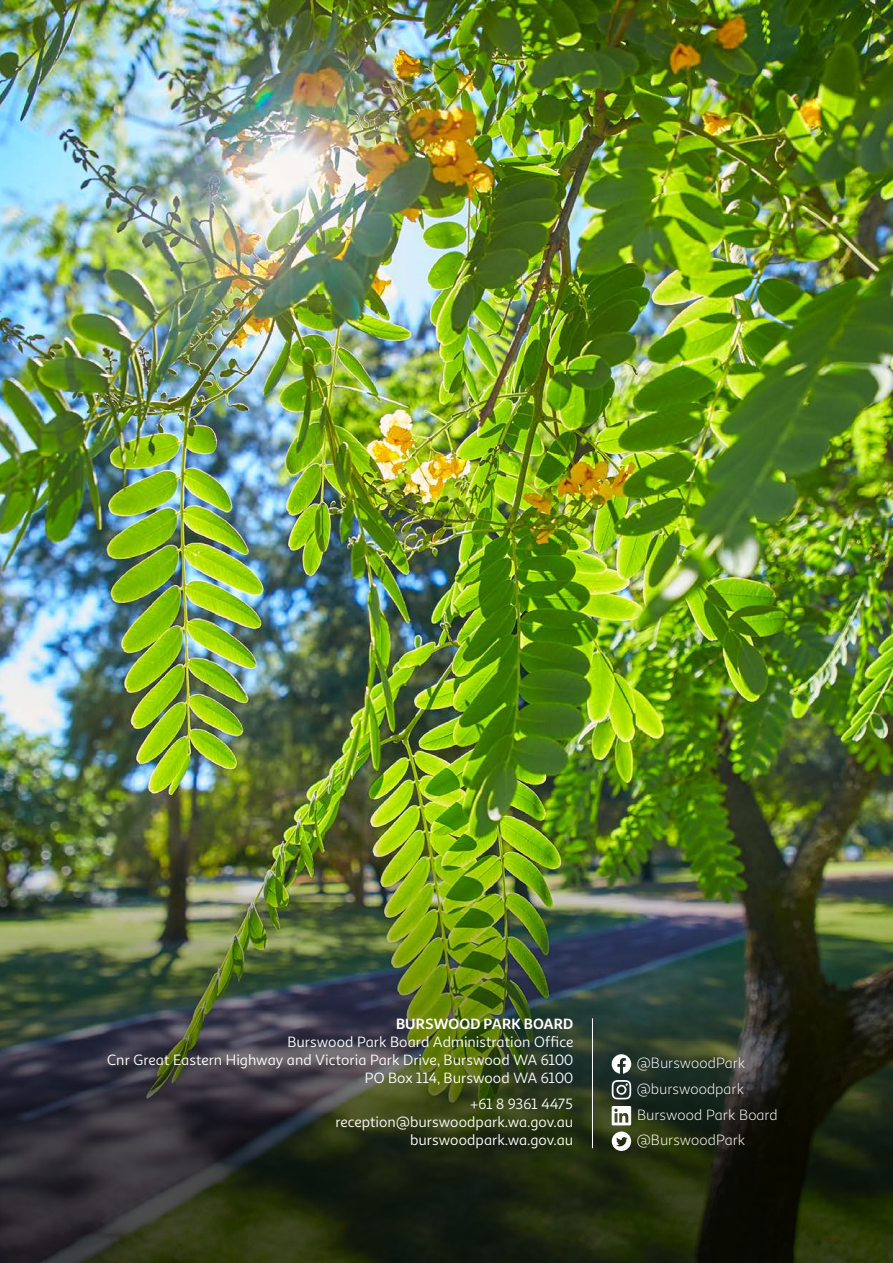
<style>
.page{position:relative;width:893px;height:1263px;background:#fff}
.page>*{position:absolute;margin:0;border:0;box-sizing:border-box;transform-origin:0 0}
.t1{font:15px/18px "Sana Sans Alt";color:#fff;text-align:right}
.t2{font:15px/25.8px "Sana Sans Alt";letter-spacing:-.005em;color:#fff}
.t3{font:700 15px "Sana Sans Alt";letter-spacing:.005em;color:#fff}
</style>
<div class="page">
<img style="left:0;top:0;width:893px;height:812px">
<img style="left:0;top:812px;width:893px;height:451px">
<svg style="left:612px;top:1054px;width:19px;height:20px"></svg>
<svg style="left:612px;top:1106px;width:19px;height:19px"></svg>
<svg style="left:612px;top:1131px;width:19px;height:20px"></svg>
<svg style="left:612px;top:1080px;width:19px;height:19px"></svg>
<hr style="left:592px;top:1018px;width:1px;height:130px;background:#fff">
<p class="t3" style="left:396px;top:1014px;width:179px">BURSWOOD PARK BOARD</p>
<p class="t1" style="left:107px;top:1033px;width:468px">Burswood Park Board Administration Office<br>Cnr Great Eastern Highway and Victoria Park Drive, Burswood WA 6100<br>PO Box 114, Burswood WA 6100</p>
<p class="t1" style="left:336px;top:1095px;width:239px">+61 8 9361 4475 reception@burswoodpark.wa.gov.au burswoodpark.wa.gov.au</p>
<p class="t2" style="left:637px;top:1050px;width:142px">@BurswoodPark @burswoodpark<br>Burswood Park Board @BurswoodPark</p>
</div>
